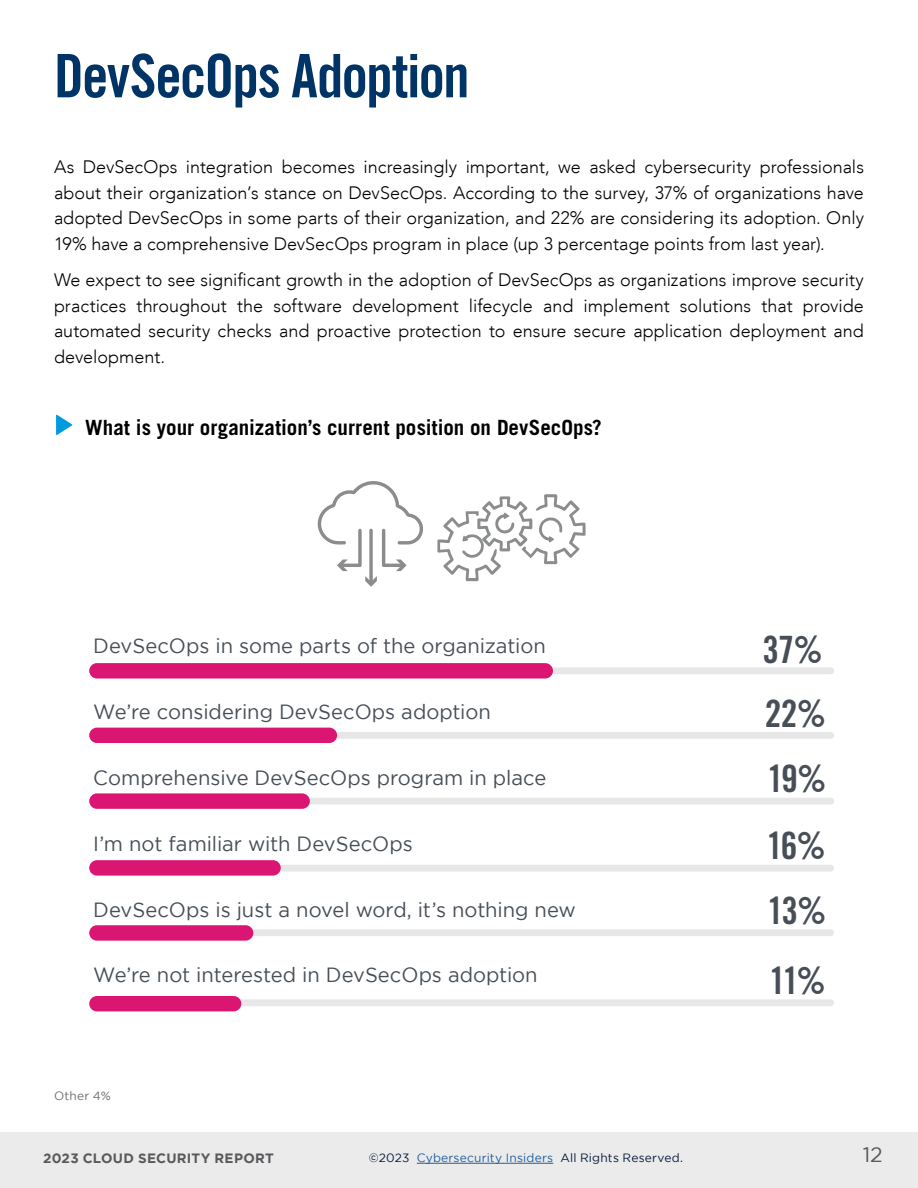
<style>
.page{position:relative;width:918px;height:1188px;background:#fff}
.page>*{position:absolute;margin:0;border:0;box-sizing:border-box;transform-origin:0 0}
.t1{font:60px "Trade Gothic LT Std Bd Cn 20";letter-spacing:-.035em;color:#036}
.t2{font:37.65px/65.4px "Trade Gothic LT Std Bd Cn 20";letter-spacing:-.07em;color:#474e57;text-align:justify}
.t3{font:700 21px "Trade Gothic LT Std";color:#000}
.t4{font:21px "Gotham";color:#58595b}
.t5{font:20.55px "Gotham";color:#474e57}
.t6{font:300 18px/25.5px "Avenir LT";color:#000;text-align:justify}
.t7{font:700 13.5px "Gotham";letter-spacing:.02em;color:#58595b}
.t8{font:12px "Gotham";letter-spacing:.015em;color:#071b3d}
.t9{font:12px "Gotham";letter-spacing:.02em;color:#6d6e71}
.s1{color:#215e9e}
</style>
<div class="page">
<div style="left:0;top:1132px;width:918px;height:56px;background:#ebebec"></div>
<hr style="left:417px;top:1163px;width:136px;height:1px;background:#215e9e">
<svg style="left:56px;top:415px;width:16px;height:20px"></svg>
<svg style="left:437px;top:494px;width:149px;height:87px"></svg>
<div style="left:92px;top:929px;width:742px;height:7px;background:#e7e7e7;border-radius:3px"></div>
<div style="left:92px;top:667px;width:742px;height:7px;background:#e7e7e7;border-radius:3px"></div>
<div style="left:92px;top:732px;width:742px;height:7px;background:#e7e7e7;border-radius:3px"></div>
<div style="left:92px;top:798px;width:742px;height:7px;background:#e7e7e7;border-radius:3px"></div>
<div style="left:89px;top:663px;width:464px;height:16px;background:#da1572;border-radius:8px"></div>
<div style="left:89px;top:728px;width:248px;height:15px;background:#da1572;border-radius:8px"></div>
<div style="left:89px;top:793px;width:221px;height:16px;background:#da1572;border-radius:8px"></div>
<div style="left:92px;top:865px;width:742px;height:7px;background:#e7e7e7;border-radius:3px"></div>
<div style="left:92px;top:999px;width:742px;height:7px;background:#e7e7e7;border-radius:3px"></div>
<div style="left:89px;top:860px;width:192px;height:16px;background:#da1572;border-radius:8px"></div>
<div style="left:89px;top:925px;width:164px;height:16px;background:#da1572;border-radius:8px"></div>
<div style="left:89px;top:996px;width:152px;height:15px;background:#da1572;border-radius:8px"></div>
<svg style="left:317px;top:481px;width:106px;height:106px"></svg>
<h1 class="t1" style="left:54px;top:39px;width:417px">DevSecOps Adoption</h1>
<p class="t6" style="left:54px;top:155px;width:812px">As DevSecOps integration becomes increasingly important, we asked cybersecurity professionals about their organization’s stance on DevSecOps. According to the survey, 37% of organizations have adopted DevSecOps in some parts of their organization, and 22% are considering its adoption. Only 19% have a comprehensive DevSecOps program in place (up 3 percentage points from last year).</p>
<p class="t6" style="left:54px;top:267px;width:811px">We expect to see significant growth in the adoption of DevSecOps as organizations improve security practices throughout the software development lifecycle and implement solutions that provide automated security checks and proactive protection to ensure secure application deployment and development.</p>
<p class="t3" style="left:85px;top:414px;width:518px">What is your organization’s current position on DevSecOps?</p>
<p class="t5" style="left:93px;top:634px;width:454px">DevSecOps in some parts of the organization</p>
<p class="t5" style="left:93px;top:700px;width:399px">We’re considering DevSecOps adoption</p>
<p class="t5" style="left:93px;top:766px;width:455px">Comprehensive DevSecOps program in place</p>
<p class="t5" style="left:93px;top:832px;width:321px">I’m not familiar with DevSecOps</p>
<p class="t5" style="left:93px;top:898px;width:484px">DevSecOps is just a novel word, it’s nothing new</p>
<p class="t5" style="left:93px;top:964px;width:446px">We’re not interested in DevSecOps adoption</p>
<p class="t9" style="left:54px;top:1089px;width:58px">Other 4%</p>
<h2 class="t2" style="left:762px;top:617px;width:66px">37% 22% 19% 16%</h2>
<h2 class="t2" style="left:767px;top:878px;width:61px">13%</h2>
<h2 class="t2" style="left:769px;top:947px;width:58px">11%</h2>
<p class="t7" style="left:43px;top:1150px;width:232px">2023 CLOUD SECURITY REPORT</p>
<p class="t8" style="left:369px;top:1151px;width:316px">©2023 <span class="s1">Cybersecurity Insiders</span> All Rights Reserved.</p>
<p class="t4" style="left:863px;top:1143px;width:22px">12</p>
</div>
